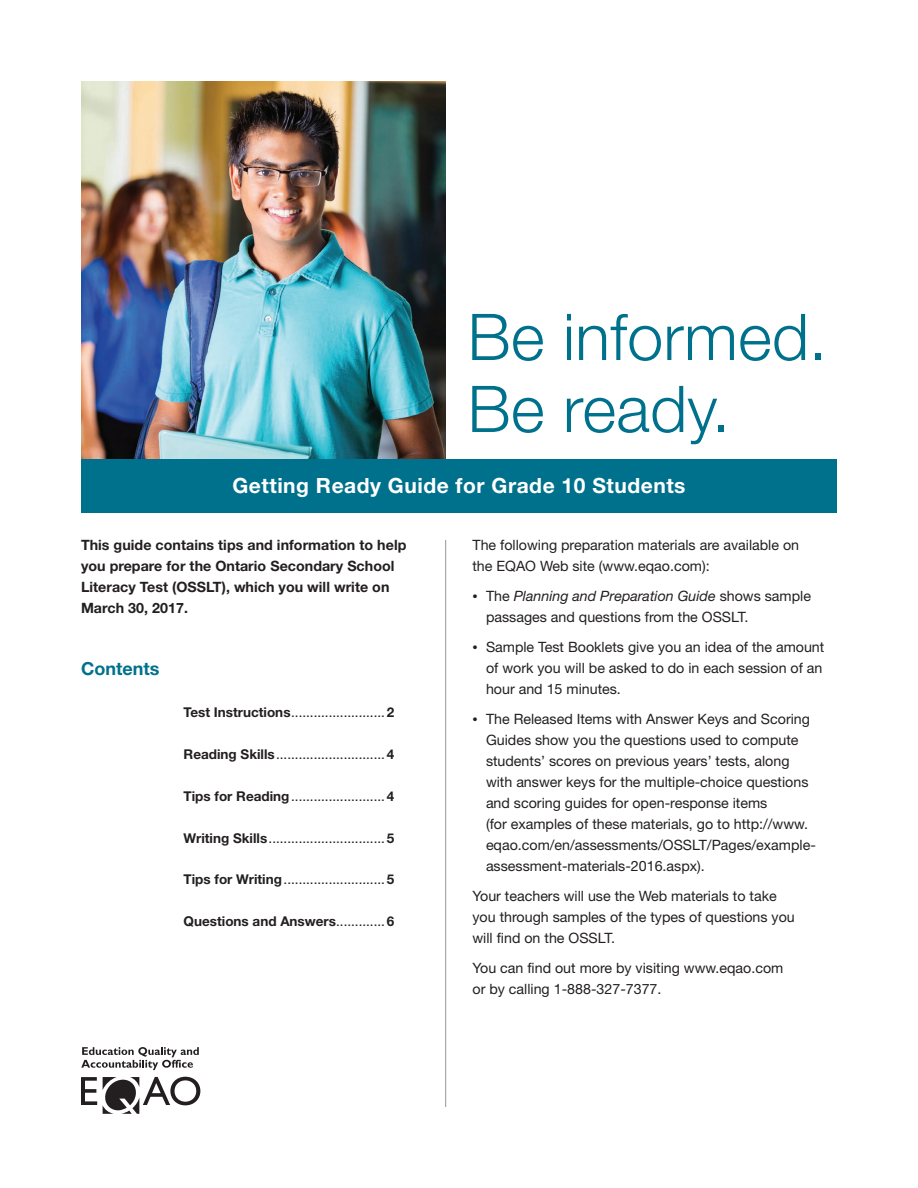
<style>
.page{position:relative;width:918px;height:1188px;background:#fff}
.page>*{position:absolute;margin:0;border:0;box-sizing:border-box;transform-origin:0 0}
.t1{font:300 64.5px/72px "Helvetica Neue LT Std";letter-spacing:.005em;color:#00718c}
.t2{font:700 21px "Helvetica Neue LT Std";letter-spacing:.025em;color:#fff}
.t3{font:700 18px "Helvetica Neue LT Std";color:#00718c}
.t4{font:14.25px/21px "Helvetica Neue LT Std";color:#231f20}
.t5{font:700 14.25px/21px "Helvetica Neue LT Std";letter-spacing:.005em;color:#231f20}
.t6{font:13.5px "Helvetica Neue LT Std";color:#231f20}
.t7{font:700 13.5px "Helvetica Neue LT Std";color:#231f20}
.s1{font-weight:700}
.s2{font-weight:400}
.s3{font-size:10.5px}
.s4{font-style:italic}
</style>
<div class="page">
<div style="left:81px;top:459px;width:756px;height:54px;background:#00718c"></div>
<svg style="left:81px;top:1077px;width:16px;height:28px"></svg>
<svg style="left:81px;top:1047px;width:118px;height:23px"></svg>
<svg style="left:103px;top:1077px;width:97px;height:37px"></svg>
<img style="left:81px;top:81px;width:365px;height:378px">
<hr style="left:445px;top:540px;width:1px;height:567px;background:#939598">
<h1 class="t1" style="left:468px;top:300px;width:361px">Be informed.<br>Be ready.</h1>
<h2 class="t2" style="left:232px;top:473px;width:455px">Getting Ready Guide for Grade 10 Students</h2>
<p class="t5" style="left:81px;top:534px;width:327px">This guide contains tips and information to help you prepare for the Ontario Secondary School Literacy Test (OSSLT), which you will write on March 30, 2017.</p>
<p class="t3" style="left:81px;top:657px;width:80px">Contents</p>
<p class="t6" style="left:184px;top:704px;width:212px"><span class="s1">Test Instructions</span>.........................<span class="s1">2</span></p>
<p class="t6" style="left:184px;top:746px;width:212px"><span class="s1">Reading Skills</span>.............................<span class="s1">4</span></p>
<p class="t6" style="left:184px;top:788px;width:212px"><span class="s1">Tips for Reading</span>.........................<span class="s1">4</span></p>
<p class="t6" style="left:184px;top:830px;width:212px"><span class="s1">Writing Skills</span>...............................<span class="s1">5</span></p>
<p class="t6" style="left:184px;top:872px;width:212px"><span class="s1">Tips for Writing</span>...........................<span class="s1">5</span></p>
<p class="t7" style="left:184px;top:913px;width:212px">Questions and Answers<span class="s2">.............</span>6</p>
<p class="t4" style="left:472px;top:534px;width:328px">The following preparation materials are available on the EQAO Web site (www.eqao.com):</p>
<p class="t4" style="left:486px;top:585px;width:327px;text-indent:-14px"><span class="s3">•</span> The <span class="s4">Planning and Preparation Guide</span> shows sample passages and questions from the OSSLT.</p>
<p class="t4" style="left:486px;top:636px;width:340px;text-indent:-14px"><span class="s3">•</span> Sample Test Booklets give you an idea of the amount of work you will be asked to do in each session of an hour and 15 minutes.</p>
<p class="t4" style="left:486px;top:708px;width:331px;text-indent:-14px"><span class="s3">•</span> The Released Items with Answer Keys and Scoring Guides show you the questions used to compute students’ scores on previous years’ tests, along with answer keys for the multiple-choice questions and scoring guides for open-response items<br>(for examples of these materials, go to http://www. eqao.com/en/assessments/OSSLT/Pages/example&shy;assessment-materials-2016.aspx).</p>
<p class="t4" style="left:473px;top:885px;width:324px">Your teachers will use the Web materials to take you through samples of the types of questions you will find on the OSSLT.</p>
<p class="t4" style="left:473px;top:957px;width:312px">You can find out more by visiting www.eqao.com or by calling 1-888-327-7377.</p>
</div>
